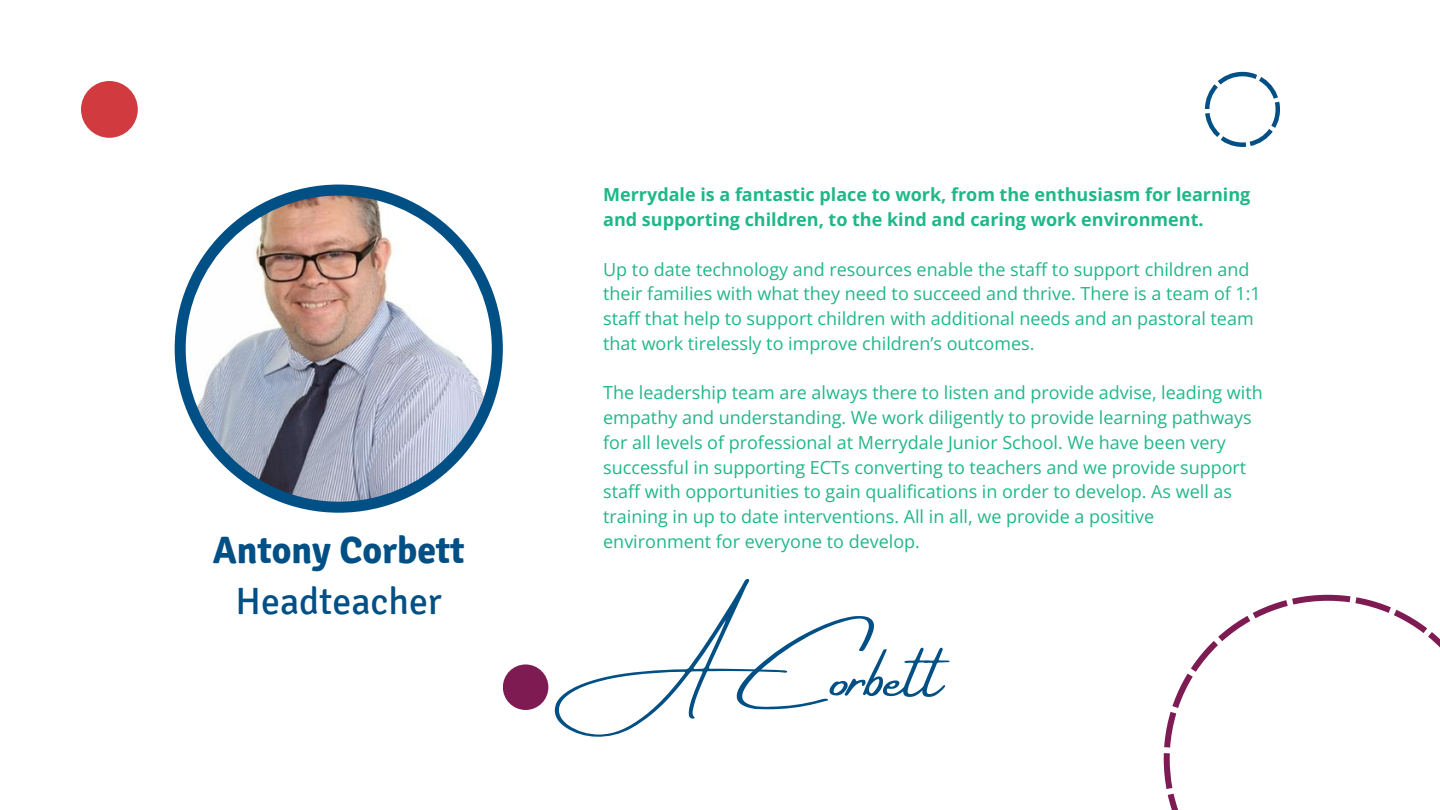
<style>
.page{position:relative;width:1440px;height:810px;background:#fff}
.page>*{position:absolute;margin:0;border:0;box-sizing:border-box;transform-origin:0 0}
.t1{font:69px "Amsterdam Four";color:#004f85}
.t2{font:700 37.8px "Signika";color:#004f85}
.t3{font:37.8px "Signika";color:#004f85}
.t4{font:18px/24.8px "Open Sans";color:#20b788}
.t5{font:700 18px/24.8px "Open Sans";color:#20b788}
</style>
<div class="page">
<div style="left:175px;top:185px;width:328px;height:328px;background:#004f85;border-radius:50%"></div>
<svg style="left:1164px;top:595px;width:276px;height:215px"></svg>
<div style="left:81px;top:81px;width:57px;height:57px;background:#d13a3f;border-radius:50%"></div>
<svg style="left:1205px;top:72px;width:75px;height:75px"></svg>
<div style="left:503px;top:664px;width:45px;height:46px;background:#7e1b53;border-radius:50%"></div>
<img style="left:186px;top:196px;width:306px;height:306px;border-radius:50%">
<p class="t5" style="left:603px;top:182px;width:649px">Merrydale is a fantastic place to work, from the enthusiasm for learning and supporting children, to the kind and caring work environment.</p>
<h2 class="t4" style="left:603px;top:256px;width:659px">Up to date technology and resources enable the staff to support children and their families with what they need to succeed and thrive. There is a team of 1:1 staff that help to support children with additional needs and an pastoral team that work tirelessly to improve children’s outcomes.</h2>
<h3 class="t4" style="left:603px;top:380px;width:661px">The leadership team are always there to listen and provide advise, leading with empathy and understanding. We work diligently to provide learning pathways for all levels of professional at Merrydale Junior School. We have been very successful in supporting ECTs converting to teachers and we provide support staff with opportunities to gain qualifications in order to develop. As well as training in up to date interventions. All in all, we provide a positive environment for everyone to develop.</h3>
<h4 class="t2" style="left:213px;top:527px;width:253px">Antony Corbett</h4>
<p class="t3" style="left:236px;top:579px;width:208px">Headteacher</p>
<p class="t1" style="left:603px;top:639px;width:341px">ACorbett</p>
</div>
